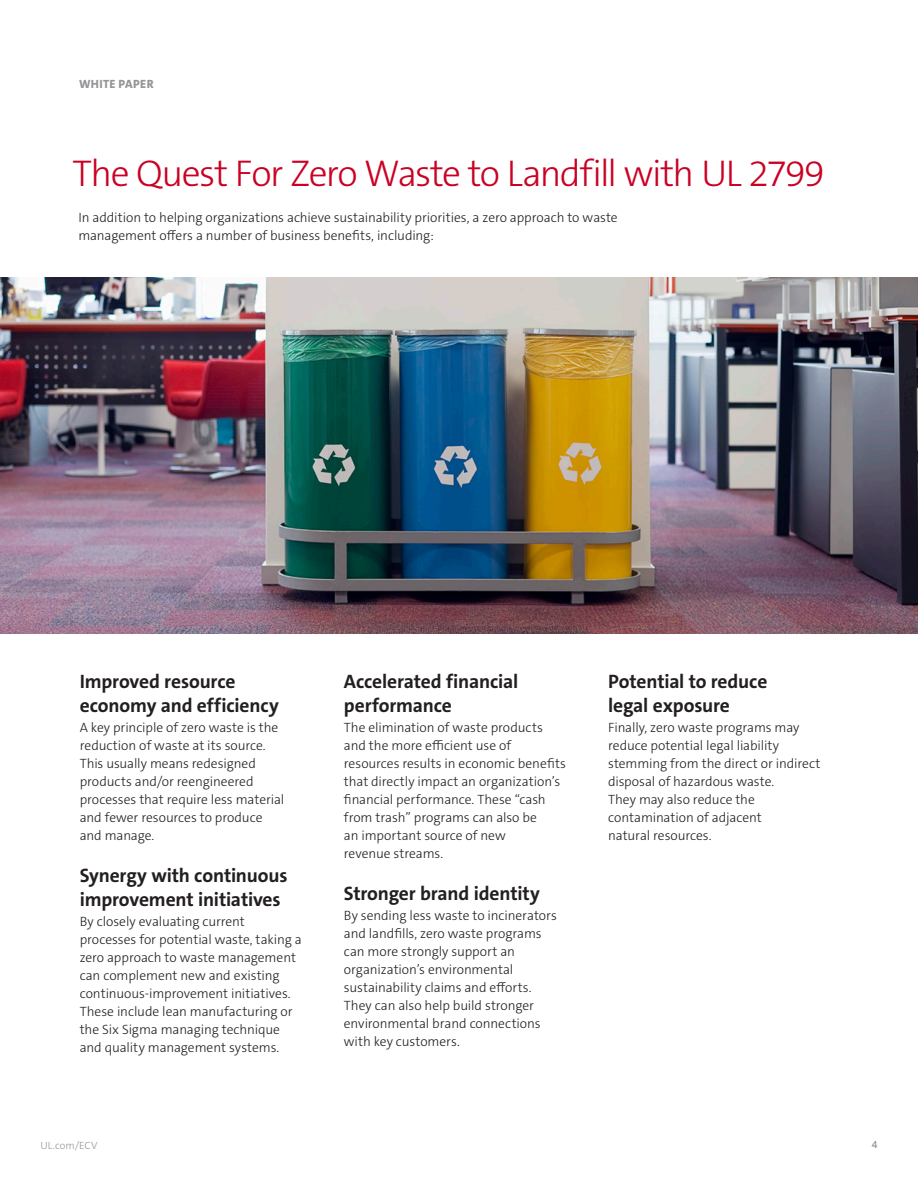
<style>
.page{position:relative;width:918px;height:1188px;background:#fff}
.page>*{position:absolute;margin:0;border:0;box-sizing:border-box;transform-origin:0 0}
.Interior_Headline_Multi_Colum{font:300 37.5px "The Sans C5";letter-spacing:-.04em;color:#ca0123}
.Subhead{font:700 19.5px/24px "The Sans C5";letter-spacing:-.01em;color:#231f20}
.Body_Copy{font:300 13.5px/18px "The Sans C5";letter-spacing:-.005em;color:#231f20}
.Running_Header{font:800 12px "The Sans C5";letter-spacing:.025em;color:#939598}
.Page_Number_Right{font:300 10.5px "The Sans C5";letter-spacing:.005em;color:#939598}
</style>
<div class="page">
<img style="left:0;top:277px;width:918px;height:357px">
<p class="Running_Header" style="left:79px;top:77px;width:76px">WHITE PAPER</p>
<p class="Interior_Headline_Multi_Colum" style="left:72px;top:150px;width:754px">The Quest For Zero Waste to Landfill with UL 2799</p>
<p class="Body_Copy" style="left:78px;top:209px;width:541px">In addition to helping organizations achieve sustainability priorities, a zero approach to waste management offers a number of business benefits, including:</p>
<h3 class="Subhead" style="left:80px;top:669px;width:201px">Improved resource economy and efficiency</h3>
<p class="Body_Copy" style="left:80px;top:718px;width:206px">A key principle of zero waste is the reduction of waste at its source.<br>This usually means redesigned products and/or reengineered processes that require less material and fewer resources to produce and manage.</p>
<h3 class="Subhead" style="left:80px;top:863px;width:209px">Synergy with continuous improvement initiatives</h3>
<p class="Body_Copy" style="left:80px;top:913px;width:224px">By closely evaluating current processes for potential waste, taking a zero approach to waste management can complement new and existing continuous-improvement initiatives.<br>These include lean manufacturing or the Six Sigma managing technique and quality management systems.</p>
<h3 class="Subhead" style="left:344px;top:669px;width:176px">Accelerated financial performance</h3>
<p class="Body_Copy" style="left:344px;top:718px;width:224px">The elimination of waste products and the more efficient use of resources results in economic benefits that directly impact an organization’s financial performance. These “cash from trash” programs can also be<br>an important source of new<br>revenue streams.</p>
<h3 class="Subhead" style="left:344px;top:881px;width:197px">Stronger brand identity</h3>
<p class="Body_Copy" style="left:344px;top:907px;width:215px">By sending less waste to incinerators and landfills, zero waste programs can more strongly support an organization’s environmental sustainability claims and efforts.<br>They can also help build stronger environmental brand connections with key customers.</p>
<h3 class="Subhead" style="left:608px;top:669px;width:161px">Potential to reduce legal exposure</h3>
<p class="Body_Copy" style="left:608px;top:718px;width:214px">Finally, zero waste programs may reduce potential legal liability stemming from the direct or indirect disposal of hazardous waste.<br>They may also reduce the contamination of adjacent<br>natural resources.</p>
<p class="Page_Number_Right" style="left:40px;top:1138px;width:59px">UL.com/ECV</p>
<p class="Page_Number_Right" style="left:872px;top:1137px;width:7px">4</p>
</div>
